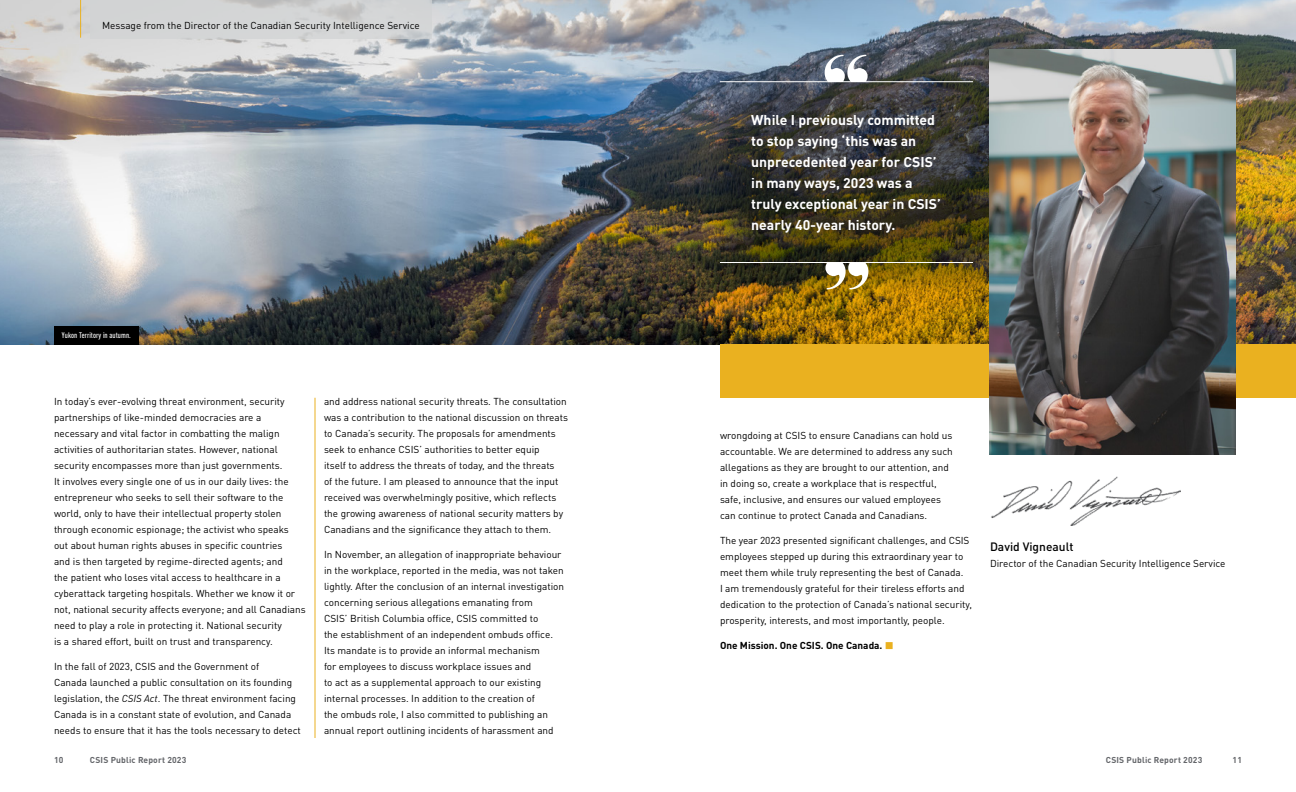
<style>
.page{position:relative;width:1296px;height:792px;background:#fff}
.page>*{position:absolute;margin:0;border:0;box-sizing:border-box;transform-origin:0 0}
.t1{font:100px/99.4px "Elephant";color:#fff}
.Intro_Paragraph{font:700 14px/21px "DINOT";color:#fff}
.Intro_Paragraph-2{font:500 12px "DINOT";color:#000}
.content{font:10px/16px "DINOT";color:#000}
.Intro_Paragraph-3{font:10px "DINOT";color:#000}
.content_-_with_end_mark__yellow_square{font:700 10px "DINOT";color:#000}
.t2{font:700 8.5px "DINOT";letter-spacing:.02em;color:#636569}
.Photo_description{font:500 condensed 8px "DINOT";letter-spacing:.01em;color:#fff}
.s1{font-style:italic}
.s2{color:#eab120}
</style>
<div class="page">
<img style="left:0;top:0;width:1296px;height:344px">
<img style="left:710px;top:64px;width:279px;height:228px">
<img style="left:991px;top:476px;width:189px;height:50px">
<hr style="left:314px;top:398px;width:2px;height:340px;background:#eab120">
<div style="left:720px;top:344px;width:576px;height:54px;background:#eab120"></div>
<img style="left:989px;top:49px;width:246px;height:405px">
<hr style="left:720px;top:81px;width:253px;height:1px;background:#fff">
<hr style="left:720px;top:262px;width:253px;height:1px;background:#fff">
<div style="left:54px;top:326px;width:85px;height:18px;background:#000"></div>
<hr style="left:80px;top:0;width:1px;height:38px;background:#eab120">
<div style="left:90px;top:0;width:342px;height:39px;background:#d1d3d4"></div>
<p class="content" style="left:102px;top:17px;width:319px">Message from the Director of the Canadian Security Intelligence Service</p>
<p class="Photo_description" style="left:62px;top:330px;width:70px">Yukon Territory in autumn.</p>
<p class="content" style="left:54px;top:394px;width:253px">In today’s ever-evolving threat environment, security partnerships of like-minded democracies are a necessary and vital factor in combatting the malign activities of authoritarian states. However, national security encompasses more than just governments.<br>It involves every single one of us in our daily lives: the entrepreneur who seeks to sell their software to the world, only to have their intellectual property stolen through economic espionage; the activist who speaks<br>out about human rights abuses in specific countries<br>and is then targeted by regime-directed agents; and<br>the patient who loses vital access to healthcare in a cyberattack targeting hospitals. Whether we know it or not, national security affects everyone; and all Canadians need to play a role in protecting it. National security<br>is a shared effort, built on trust and transparency.</p>
<p class="content" style="left:54px;top:659px;width:248px">In the fall of 2023, CSIS and the Government of<br>Canada launched a public consultation on its founding legislation, the <span class="s1">CSIS Act</span>. The threat environment facing Canada is in a constant state of evolution, and Canada needs to ensure that it has the tools necessary to detect</p>
<p class="content" style="left:324px;top:394px;width:246px">and address national security threats. The consultation was a contribution to the national discussion on threats to Canada’s security. The proposals for amendments seek to enhance CSIS’ authorities to better equip<br>itself to address the threats of today, and the threats<br>of the future. I am pleased to announce that the input received was overwhelmingly positive, which reflects the growing awareness of national security matters by Canadians and the significance they attach to them.</p>
<p class="content" style="left:324px;top:547px;width:242px">In November, an allegation of inappropriate behaviour in the workplace, reported in the media, was not taken lightly. After the conclusion of an internal investigation concerning serious allegations emanating from<br>CSIS’ British Columbia office, CSIS committed to<br>the establishment of an independent ombuds office.<br>Its mandate is to provide an informal mechanism<br>for employees to discuss workplace issues and<br>to act as a supplemental approach to our existing internal processes. In addition to the creation of<br>the ombuds role, I also committed to publishing an annual report outlining incidents of harassment and</p>
<p class="t1" style="left:824px;top:44px;width:47px">“ ”</p>
<p class="Intro_Paragraph" style="left:751px;top:109px;width:191px">While I previously committed to stop saying ‘this was an unprecedented year for CSIS’ in many ways, 2023 was a truly exceptional year in CSIS’ nearly 40-year history.</p>
<p class="t1" style="left:824px;top:150px;width:47px">“</p>
<p class="t1" style="left:824px;top:243px;width:47px">“</p>
<p class="t1" style="left:824px;top:249px;width:47px">”</p>
<p class="content" style="left:720px;top:427px;width:234px">wrongdoing at CSIS to ensure Canadians can hold us accountable. We are determined to address any such allegations as they are brought to our attention, and in doing so, create a workplace that is respectful, safe, inclusive, and ensures our valued employees can continue to protect Canada and Canadians.</p>
<p class="content" style="left:720px;top:532px;width:254px">The year 2023 presented significant challenges, and CSIS employees stepped up during this extraordinary year to meet them while truly representing the best of Canada.<br>I am tremendously grateful for their tireless efforts and dedication to the protection of Canada’s national security, prosperity, interests, and most importantly, people.</p>
<p class="content_-_with_end_mark__yellow_square" style="left:720px;top:639px;width:175px">One Mission. One CSIS. One Canada. <span class="s2">■</span></p>
<p class="t1" style="left:824px;top:448px;width:47px">”</p>
<p class="Intro_Paragraph-2" style="left:990px;top:539px;width:85px">David Vigneault</p>
<p class="Intro_Paragraph-3" style="left:990px;top:558px;width:237px">Director of the Canadian Security Intelligence Service</p>
<p class="t2" style="left:54px;top:755px;width:11px">10</p>
<p class="t2" style="left:90px;top:755px;width:98px">CSIS Public Report 2023</p>
<p class="t2" style="left:1106px;top:755px;width:98px">CSIS Public Report 2023</p>
<p class="t2" style="left:1233px;top:755px;width:11px">11</p>
</div>
